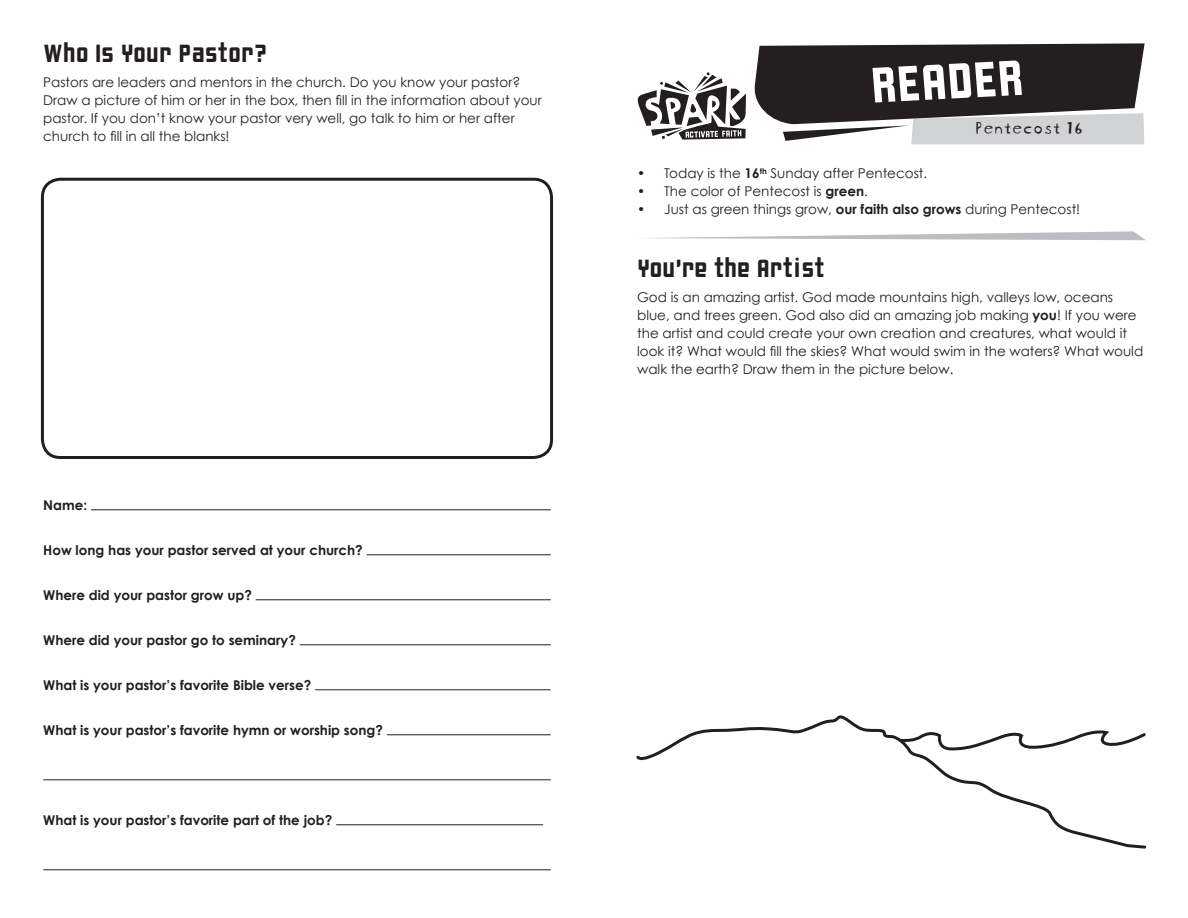
<style>
.page{position:relative;width:1188px;height:918px;background:#fff}
.page>*{position:absolute;margin:0;border:0;box-sizing:border-box;transform-origin:0 0}
.t1{font:54px "Liquorstore";color:#fff}
.t2{font:27px "Liquorstore";color:#231f20}
.t3{font:18px "Blockhead Uplugged";color:#231f20}
.t4{font:13.5px/18px "Century Gothic";color:#231f20}
.t5{font:700 13.5px "Century Gothic";color:#231f20}
.s1{font-weight:700}
</style>
<div class="page">
<svg style="left:754px;top:43px;width:391px;height:101px;background:#5b585a"></svg>
<svg style="left:637px;top:72px;width:109px;height:68px"></svg>
<svg style="left:642px;top:231px;width:503px;height:9px"></svg>
<hr style="left:91px;top:509px;width:459px;height:1px;background:#231f20">
<hr style="left:367px;top:554px;width:183px;height:1px;background:#231f20">
<hr style="left:256px;top:599px;width:294px;height:1px;background:#231f20">
<hr style="left:300px;top:644px;width:250px;height:1px;background:#231f20">
<hr style="left:315px;top:689px;width:235px;height:1px;background:#231f20">
<hr style="left:387px;top:734px;width:163px;height:1px;background:#231f20">
<hr style="left:44px;top:779px;width:506px;height:1px;background:#231f20">
<hr style="left:336px;top:824px;width:207px;height:1px;background:#231f20">
<hr style="left:44px;top:869px;width:506px;height:1px;background:#231f20">
<div style="left:41px;top:178px;width:512px;height:281px;border:3px solid #231f20;border-radius:18px"></div>
<svg style="left:636px;top:715px;width:511px;height:134px"></svg>
<svg style="left:898px;top:726px;width:249px;height:27px"></svg>
<h2 class="t2" style="left:43px;top:39px;width:226px">Who Is Your Pastor?</h2>
<p class="t4" style="left:43px;top:73px;width:500px">Pastors are leaders and mentors in the church. Do you know your pastor?<br>Draw a picture of him or her in the box, then fill in the information about your pastor. If you don’t know your pastor very well, go talk to him or her after church to fill in all the blanks!</p>
<p class="t5" style="left:43px;top:497px;width:46px">Name:</p>
<p class="t5" style="left:43px;top:542px;width:321px">How long has your pastor served at your church?</p>
<p class="t5" style="left:43px;top:587px;width:210px">Where did your pastor grow up?</p>
<p class="t5" style="left:43px;top:632px;width:254px">Where did your pastor go to seminary?</p>
<p class="t5" style="left:43px;top:677px;width:270px">What is your pastor’s favorite Bible verse?</p>
<p class="t5" style="left:43px;top:722px;width:341px">What is your pastor’s favorite hymn or worship song?</p>
<p class="t5" style="left:43px;top:812px;width:291px">What is your pastor’s favorite part of the job?</p>
<h1 class="t1" style="left:870px;top:57px;width:154px;rotate:-3deg">READER</h1>
<h3 class="t3" style="left:975px;top:113px;width:109px">Pentecost 16</h3>
<p class="t4" style="left:637px;top:164px;width:292px">• Today is the <span class="s1">16</span><sup>th</sup> Sunday after Pentecost.</p>
<p class="t4" style="left:637px;top:182px;width:232px">• The color of Pentecost is <span class="s1">green</span>.</p>
<p class="t4" style="left:637px;top:200px;width:445px">• Just as green things grow, <span class="s1">our faith also grows</span> during Pentecost!</p>
<h2 class="t2" style="left:637px;top:254px;width:189px">You’re the Artist</h2>
<p class="t4" style="left:637px;top:288px;width:508px">God is an amazing artist. God made mountains high, valleys low, oceans blue, and trees green. God also did an amazing job making <span class="s1">you</span>! If you were the artist and could create your own creation and creatures, what would it look it? What would fill the skies? What would swim in the waters? What would walk the earth? Draw them in the picture below.</p>
</div>
